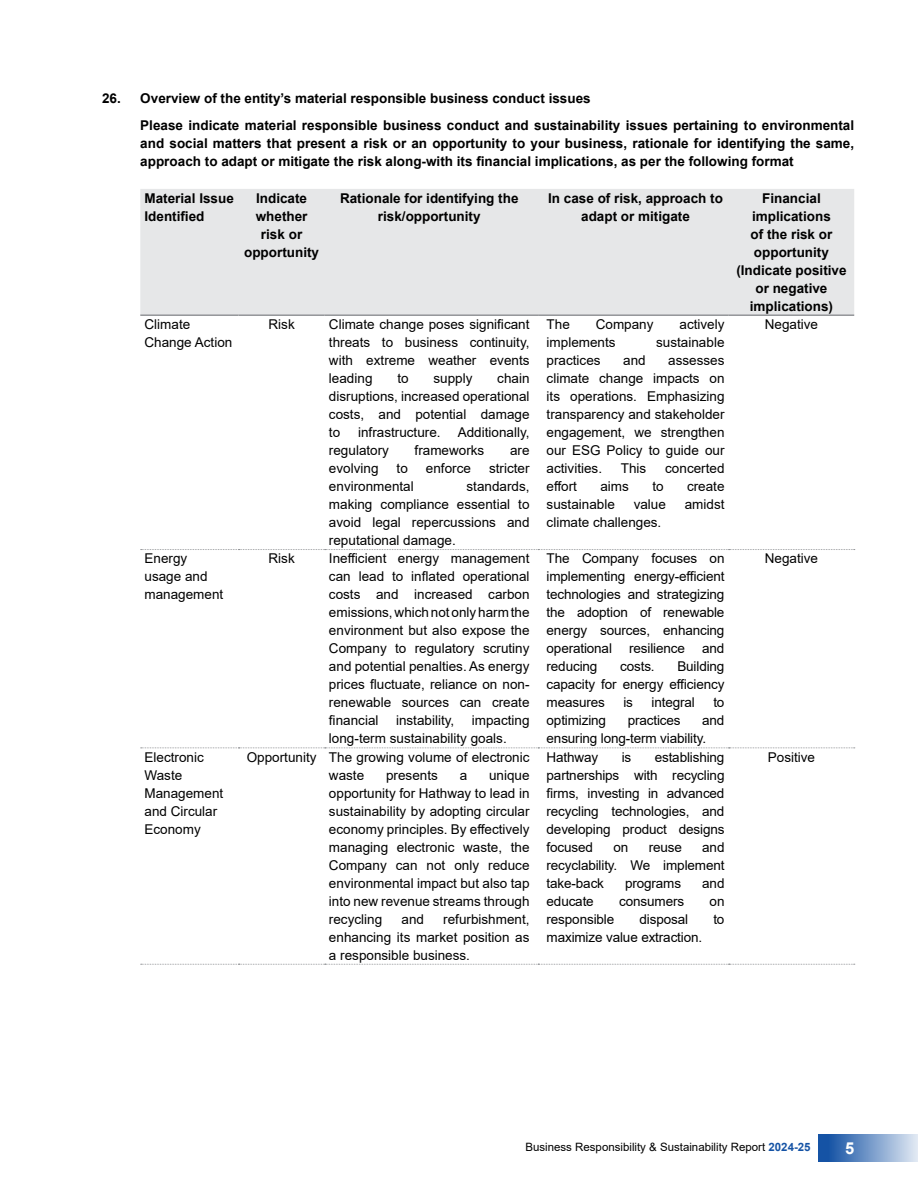
<style>
.page{position:relative;width:918px;height:1188px;background:#fff}
.page>*{position:absolute;margin:0;border:0;box-sizing:border-box;transform-origin:0 0}
.t1{font:700 16.5px "Arial";color:#fff}
.t2{font:13.5px/18px "Arial";color:#000;text-align:justify}
.t3{font:700 13.5px/18px "Arial";color:#000;text-align:center}
.t4{font:11.55px "Arial";color:#000}
.s1{font-weight:700;color:#1553a5}
</style>
<div class="page">
<div style="left:818px;top:1135px;width:100px;height:27px;background:linear-gradient(to right,#02459d,#dfe7f2)"></div>
<div style="left:140px;top:189px;width:714px;height:125px;background:#e6e7e8"></div>
<hr style="left:140px;top:314px;width:99px;height:2px;background:#939598">
<hr style="left:239px;top:314px;width:86px;height:2px;background:#939598">
<hr style="left:325px;top:314px;width:213px;height:2px;background:#939598">
<hr style="left:538px;top:314px;width:191px;height:2px;background:#939598">
<hr style="left:729px;top:314px;width:125px;height:2px;background:#939598">
<svg style="left:141px;top:549px;width:714px;height:1px"></svg>
<svg style="left:141px;top:748px;width:714px;height:1px"></svg>
<svg style="left:141px;top:964px;width:714px;height:1px"></svg>
<p class="t3" style="left:140px;top:86px;width:715px;line-height:26.5px;text-align:left;text-indent:-38px">26. Overview of the entity’s material responsible business conduct issues<br>Please indicate material responsible business conduct and sustainability issues pertaining to environmental</p>
<p class="t3" style="left:140px;top:134px;width:715px;text-align:left">and social matters that present a risk or an opportunity to your business, rationale for identifying the same, approach to adapt or mitigate the risk along-with its financial implications, as per the following format</p>
<p class="t3" style="left:145px;top:189px;width:91px;text-align:left">Material Issue<br>Identified</p>
<p class="t3" style="left:244px;top:189px;width:76px">Indicate whether risk or opportunity</p>
<p class="t3" style="left:340px;top:189px;width:180px">Rationale for identifying the risk/opportunity</p>
<p class="t3" style="left:548px;top:189px;width:176px">In case of risk, approach to adapt or mitigate</p>
<p class="t3" style="left:736px;top:189px;width:112px">Financial implications<br>of the risk or opportunity (Indicate positive or negative implications)</p>
<p class="t2" style="left:145px;top:315px;width:89px">Climate<br>Change Action</p>
<p class="t2" style="left:269px;top:315px;width:28px">Risk</p>
<p class="t2" style="left:329px;top:315px;width:202px">Climate change poses significant threats to business continuity, with extreme weather events leading</p>
<p class="t2" style="left:547px;top:315px;width:25px">The</p>
<p class="t2" style="left:596px;top:315px;width:59px">Company</p>
<p class="t2" style="left:680px;top:315px;width:47px">actively</p>
<p class="t2" style="left:547px;top:333px;width:71px">implements</p>
<p class="t2" style="left:656px;top:333px;width:70px">sustainable</p>
<p class="t2" style="left:547px;top:351px;width:56px">practices</p>
<p class="t2" style="left:623px;top:351px;width:24px">and</p>
<p class="t2" style="left:765px;top:315px;width:55px">Negative</p>
<p class="t2" style="left:547px;top:351px;width:179px;text-indent:122px">assesses climate change impacts on its operations. Emphasizing transparency and stakeholder engagement, we strengthen our ESG Policy to guide our activities.</p>
<p class="t2" style="left:329px;top:369px;width:202px;text-indent:168px">chain disruptions, increased operational costs, and potential damage to</p>
<p class="t2" style="left:397px;top:369px;width:13px">to</p>
<p class="t2" style="left:433px;top:369px;width:41px">supply</p>
<p class="t2" style="left:358px;top:423px;width:84px">infrastructure.</p>
<p class="t2" style="left:458px;top:423px;width:73px">Additionally,</p>
<p class="t2" style="left:329px;top:441px;width:62px">regulatory</p>
<p class="t2" style="left:415px;top:441px;width:71px">frameworks</p>
<p class="t2" style="left:510px;top:441px;width:21px">are</p>
<p class="t2" style="left:329px;top:459px;width:51px">evolving</p>
<p class="t2" style="left:397px;top:459px;width:13px">to</p>
<p class="t2" style="left:426px;top:459px;width:47px">enforce</p>
<p class="t2" style="left:489px;top:459px;width:42px">stricter</p>
<p class="t2" style="left:329px;top:477px;width:86px">environmental</p>
<p class="t2" style="left:621px;top:459px;width:27px">This</p>
<p class="t2" style="left:665px;top:459px;width:61px">concerted</p>
<p class="t2" style="left:547px;top:477px;width:32px">effort</p>
<p class="t2" style="left:600px;top:477px;width:30px">aims</p>
<p class="t2" style="left:652px;top:477px;width:13px">to</p>
<p class="t2" style="left:687px;top:477px;width:39px">create</p>
<p class="t2" style="left:547px;top:495px;width:70px">sustainable</p>
<p class="t2" style="left:634px;top:495px;width:34px">value</p>
<p class="t2" style="left:685px;top:495px;width:41px">amidst</p>
<p class="t2" style="left:547px;top:513px;width:116px">climate challenges.</p>
<p class="t2" style="left:329px;top:477px;width:202px;text-indent:138px">standards, making compliance essential to avoid legal repercussions and reputational damage.</p>
<p class="t2" style="left:145px;top:550px;width:80px;text-align:left">Energy usage and management</p>
<p class="t2" style="left:269px;top:550px;width:28px">Risk</p>
<p class="t2" style="left:329px;top:550px;width:202px">Inefficient energy management can lead to inflated operational costs and increased carbon emissions, which not only harm the environment but also expose the Company to regulatory scrutiny and potential penalties. As energy prices fluctuate, reliance on non&shy;renewable sources can create financial</p>
<p class="t2" style="left:329px;top:712px;width:202px;text-indent:143px">impacting long-term sustainability goals.</p>
<p class="t2" style="left:396px;top:712px;width:60px">instability,</p>
<p class="t2" style="left:145px;top:748px;width:80px;text-align:left">Electronic<br>Waste<br>Management and Circular<br>Economy</p>
<p class="t2" style="left:329px;top:748px;width:202px;text-indent:-82px">Opportunity The growing volume of electronic waste</p>
<p class="t2" style="left:329px;top:766px;width:202px;text-indent:160px">unique opportunity for Hathway to lead in sustainability by adopting circular economy principles. By effectively managing electronic waste, the Company can not only reduce environmental impact but also tap into new revenue streams through recycling</p>
<p class="t2" style="left:386px;top:766px;width:53px">presents</p>
<p class="t2" style="left:460px;top:766px;width:9px">a</p>
<p class="t2" style="left:329px;top:910px;width:202px;text-indent:114px">refurbishment, enhancing its market position as a responsible business.</p>
<p class="t2" style="left:402px;top:910px;width:24px">and</p>
<p class="t2" style="left:547px;top:550px;width:179px">The Company focuses on implementing energy-efficient technologies and strategizing the adoption of renewable energy sources, enhancing operational</p>
<p class="t2" style="left:629px;top:640px;width:57px">resilience</p>
<p class="t2" style="left:702px;top:640px;width:24px">and</p>
<p class="t2" style="left:547px;top:658px;width:179px;text-indent:131px">Building capacity for energy efficiency measures</p>
<p class="t2" style="left:547px;top:658px;width:52px">reducing</p>
<p class="t2" style="left:620px;top:658px;width:36px">costs.</p>
<p class="t2" style="left:623px;top:694px;width:11px">is</p>
<p class="t2" style="left:652px;top:694px;width:45px">integral</p>
<p class="t2" style="left:713px;top:694px;width:13px">to</p>
<p class="t2" style="left:547px;top:712px;width:61px">optimizing</p>
<p class="t2" style="left:628px;top:712px;width:54px">practices</p>
<p class="t2" style="left:547px;top:712px;width:179px;text-indent:156px">and ensuring long-term viability.</p>
<p class="t2" style="left:547px;top:748px;width:179px;text-indent:108px">establishing partnerships with recycling firms, investing in advanced recycling technologies, and developing product designs focused</p>
<p class="t2" style="left:547px;top:748px;width:53px">Hathway</p>
<p class="t2" style="left:622px;top:748px;width:11px">is</p>
<p class="t2" style="left:547px;top:838px;width:179px;text-indent:156px">and recyclability. We implement take-back</p>
<p class="t2" style="left:613px;top:838px;width:16px">on</p>
<p class="t2" style="left:649px;top:838px;width:35px">reuse</p>
<p class="t2" style="left:625px;top:874px;width:58px">programs</p>
<p class="t2" style="left:702px;top:874px;width:24px">and</p>
<p class="t2" style="left:547px;top:892px;width:49px">educate</p>
<p class="t2" style="left:619px;top:892px;width:66px">consumers</p>
<p class="t2" style="left:710px;top:892px;width:16px">on</p>
<p class="t2" style="left:547px;top:910px;width:69px">responsible</p>
<p class="t2" style="left:640px;top:910px;width:50px">disposal</p>
<p class="t2" style="left:713px;top:910px;width:13px">to</p>
<p class="t2" style="left:547px;top:928px;width:157px">maximize value extraction.</p>
<p class="t2" style="left:765px;top:550px;width:55px">Negative</p>
<p class="t2" style="left:768px;top:748px;width:49px">Positive</p>
<p class="t4" style="left:526px;top:1139px;width:287px">Business Responsibility &amp; Sustainability Report <span class="s1">2024-25</span></p>
<p class="t1" style="left:845px;top:1137px;width:11px">5</p>
</div>
